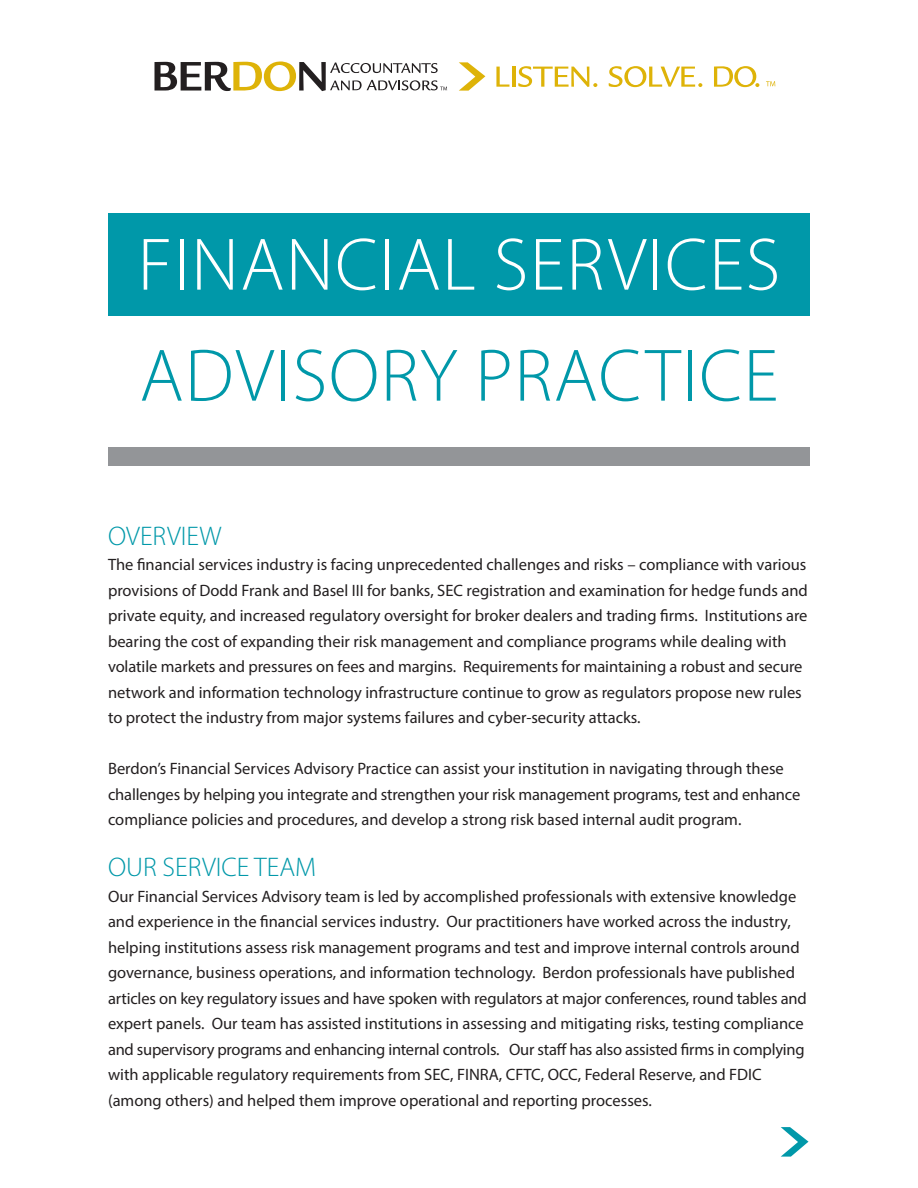
<style>
.page{position:relative;width:918px;height:1188px;background:#fff}
.page>*{position:absolute;margin:0;border:0;box-sizing:border-box;transform-origin:0 0}
.t1{font:300 75px "Myriad Pro";letter-spacing:.02em;color:#fff}
.t2{font:300 75px "Myriad Pro";letter-spacing:.02em;color:#0098a9}
.t3{font:300 27px "Myriad Pro";color:#0098a9}
.t4{font:16.5px/25.5px "Myriad Pro";color:#231f20}
</style>
<div class="page">
<div style="left:108px;top:213px;width:702px;height:103px;background:#0098a9"></div>
<svg style="left:496px;top:67px;width:13px;height:20px"></svg>
<hr style="left:512px;top:67px;width:3px;height:20px;background:#deb308">
<svg style="left:518px;top:66px;width:79px;height:21px"></svg>
<svg style="left:609px;top:66px;width:93px;height:21px"></svg>
<svg style="left:714px;top:66px;width:45px;height:21px"></svg>
<svg style="left:459px;top:62px;width:26px;height:29px"></svg>
<svg style="left:766px;top:81px;width:9px;height:5px"></svg>
<svg style="left:155px;top:62px;width:292px;height:29px"></svg>
<div style="left:108px;top:447px;width:702px;height:19px;background:#939598"></div>
<svg style="left:781px;top:1127px;width:28px;height:30px"></svg>
<p class="t1" style="left:138px;top:223px;width:644px">FINANCIAL SERVICES</p>
<p class="t2" style="left:140px;top:334px;width:640px">ADVISORY PRACTICE</p>
<p class="t3" style="left:108px;top:521px;width:115px">OVERVIEW</p>
<p class="t4" style="left:108px;top:552px;width:701px">The financial services industry is facing unprecedented challenges and risks – compliance with various provisions of Dodd Frank and Basel III for banks, SEC registration and examination for hedge funds and private equity, and increased regulatory oversight for broker dealers and trading firms. Institutions are bearing the cost of expanding their risk management and compliance programs while dealing with volatile markets and pressures on fees and margins. Requirements for maintaining a robust and secure network and information technology infrastructure continue to grow as regulators propose new rules to protect the industry from major systems failures and cyber-security attacks.</p>
<p class="t4" style="left:108px;top:756px;width:694px">Berdon’s Financial Services Advisory Practice can assist your institution in navigating through these challenges by helping you integrate and strengthen your risk management programs, test and enhance compliance policies and procedures, and develop a strong risk based internal audit program.</p>
<p class="t3" style="left:108px;top:852px;width:210px">OUR SERVICE TEAM</p>
<p class="t4" style="left:108px;top:883px;width:700px">Our Financial Services Advisory team is led by accomplished professionals with extensive knowledge and experience in the financial services industry. Our practitioners have worked across the industry, helping institutions assess risk management programs and test and improve internal controls around governance, business operations, and information technology. Berdon professionals have published articles on key regulatory issues and have spoken with regulators at major conferences, round tables and expert panels. Our team has assisted institutions in assessing and mitigating risks, testing compliance and supervisory programs and enhancing internal controls. Our staff has also assisted firms in complying with applicable regulatory requirements from SEC, FINRA, CFTC, OCC, Federal Reserve, and FDIC (among others) and helped them improve operational and reporting processes.</p>
</div>
